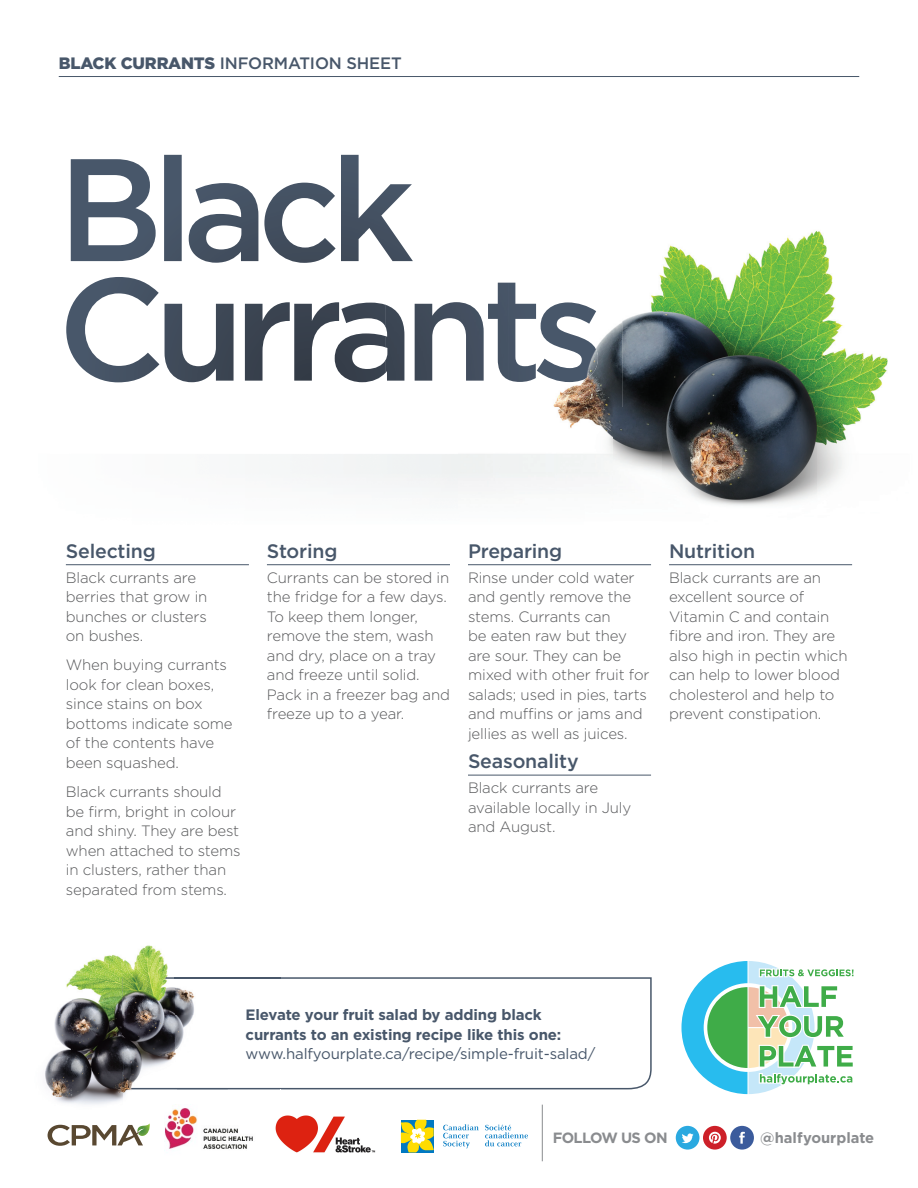
<style>
.page{position:relative;width:918px;height:1188px;background:#fff}
.page>*{position:absolute;margin:0;border:0;box-sizing:border-box;transform-origin:0 0}
.t1{font:500 19.5px "Gotham HTF";letter-spacing:-.01em;color:#48576a}
.t2{font:500 16.5px "Gotham HTF";letter-spacing:-.01em;color:#48576a}
.t3{font:300 15px/19.5px "Gotham HTF";letter-spacing:-.01em;color:#57585a}
.t4{font:700 15px/19.5px "Gotham HTF";letter-spacing:-.01em;color:#48576a}
.t5{font:15px "Gotham HTF";letter-spacing:-.01em;color:#48576a}
.t6{font:700 14.85px "Gotham HTF";letter-spacing:-.005em;color:#8a8c8f}
.t7{font:700 14.85px "Gotham HTF";letter-spacing:-.04em;color:#8a8c8f}
.s1{font-weight:900}
</style>
<div class="page">
<svg style="left:681px;top:961px;width:173px;height:133px"></svg>
<div style="left:676px;top:1126px;width:23px;height:24px;background:#2aa9e0;border-radius:50%"></div>
<svg style="left:682px;top:1133px;width:12px;height:10px"></svg>
<div style="left:703px;top:1126px;width:24px;height:24px;background:#cd2029;border-radius:50%"></div>
<svg style="left:709px;top:1132px;width:12px;height:12px"></svg>
<div style="left:730px;top:1126px;width:24px;height:24px;background:#3b5b9c;border-radius:50%"></div>
<svg style="left:739px;top:1132px;width:6px;height:12px"></svg>
<svg style="left:48px;top:1123px;width:102px;height:23px"></svg>
<svg style="left:443px;top:1124px;width:36px;height:24px"></svg>
<svg style="left:485px;top:1125px;width:43px;height:21px"></svg>
<svg style="left:401px;top:1120px;width:33px;height:32px"></svg>
<hr style="left:542px;top:1105px;width:1px;height:56px;background:#8a8c8f">
<svg style="left:280px;top:977px;width:372px;height:112px"></svg>
<img style="left:816px;top:76px;width:72px;height:490px">
<img style="left:663px;top:231px;width:153px;height:335px">
<img style="left:612px;top:275px;width:51px;height:291px">
<img style="left:65px;top:407px;width:547px;height:159px">
<img style="left:70px;top:252px;width:552px;height:155px">
<img style="left:66px;top:277px;width:320px;height:105px">
<img style="left:385px;top:283px;width:213px;height:99px">
<img style="left:71px;top:155px;width:293px;height:108px">
<img style="left:364px;top:184px;width:49px;height:77px">
<hr style="left:66px;top:564px;width:183px;height:1px;background:#48576a">
<hr style="left:267px;top:564px;width:183px;height:1px;background:#48576a">
<hr style="left:468px;top:564px;width:183px;height:1px;background:#48576a">
<hr style="left:468px;top:775px;width:183px;height:1px;background:#48576a">
<hr style="left:669px;top:564px;width:183px;height:1px;background:#48576a">
<hr style="left:59px;top:76px;width:800px;height:1px;background:#48576a">
<img style="left:72px;top:945px;width:96px;height:33px">
<img style="left:45px;top:978px;width:79px;height:127px">
<img style="left:124px;top:1052px;width:156px;height:44px">
<img style="left:175px;top:987px;width:20px;height:28px">
<img style="left:122px;top:1015px;width:71px;height:37px">
<img style="left:122px;top:977px;width:53px;height:38px">
<img style="left:175px;top:977px;width:105px;height:2px">
<img style="left:122px;top:1052px;width:53px;height:37px">
<img style="left:175px;top:1088px;width:105px;height:1px">
<img style="left:275px;top:1115px;width:101px;height:38px">
<img style="left:164px;top:1108px;width:89px;height:41px">
<p class="t2" style="left:59px;top:54px;width:345px"><span class="s1">BLACK CURRANTS</span> INFORMATION SHEET</p>
<h1 class="t1" style="left:66px;top:540px;width:91px">Selecting</h1>
<p class="t3" style="left:66px;top:568px;width:143px">Black currants are berries that grow in bunches or clusters on bushes.</p>
<p class="t3" style="left:66px;top:655px;width:168px">When buying currants look for clean boxes, since stains on box bottoms indicate some of the contents have been squashed.</p>
<p class="t3" style="left:66px;top:782px;width:176px">Black currants should be firm, bright in colour and shiny. They are best when attached to stems in clusters, rather than separated from stems.</p>
<h1 class="t1" style="left:267px;top:540px;width:72px">Storing</h1>
<p class="t3" style="left:267px;top:568px;width:185px">Currants can be stored in the fridge for a few days.<br>To keep them longer, remove the stem, wash and dry, place on a tray and freeze until solid.<br>Pack in a freezer bag and freeze up to a year.</p>
<h1 class="t1" style="left:468px;top:540px;width:96px">Preparing</h1>
<p class="t3" style="left:468px;top:568px;width:183px">Rinse under cold water and gently remove the stems. Currants can<br>be eaten raw but they are sour. They can be mixed with other fruit for salads; used in pies, tarts and muffins or jams and jellies as well as juices.</p>
<h1 class="t1" style="left:468px;top:750px;width:112px">Seasonality</h1>
<p class="t3" style="left:468px;top:778px;width:165px">Black currants are available locally in July and August.</p>
<h1 class="t1" style="left:669px;top:540px;width:88px">Nutrition</h1>
<p class="t3" style="left:669px;top:568px;width:180px">Black currants are an excellent source of<br>Vitamin C and contain fibre and iron. They are also high in pectin which can help to lower blood cholesterol and help to prevent constipation.</p>
<p class="t4" style="left:246px;top:1005px;width:317px">Elevate your fruit salad by adding black currants to an existing recipe like this one:</p>
<p class="t5" style="left:246px;top:1045px;width:351px">www.halfyourplate.ca/recipe/simple-fruit-salad/</p>
<p class="t7" style="left:553px;top:1129px;width:117px">FOLLOW US ON</p>
<p class="t6" style="left:760px;top:1129px;width:116px">@halfyourplate</p>
</div>
